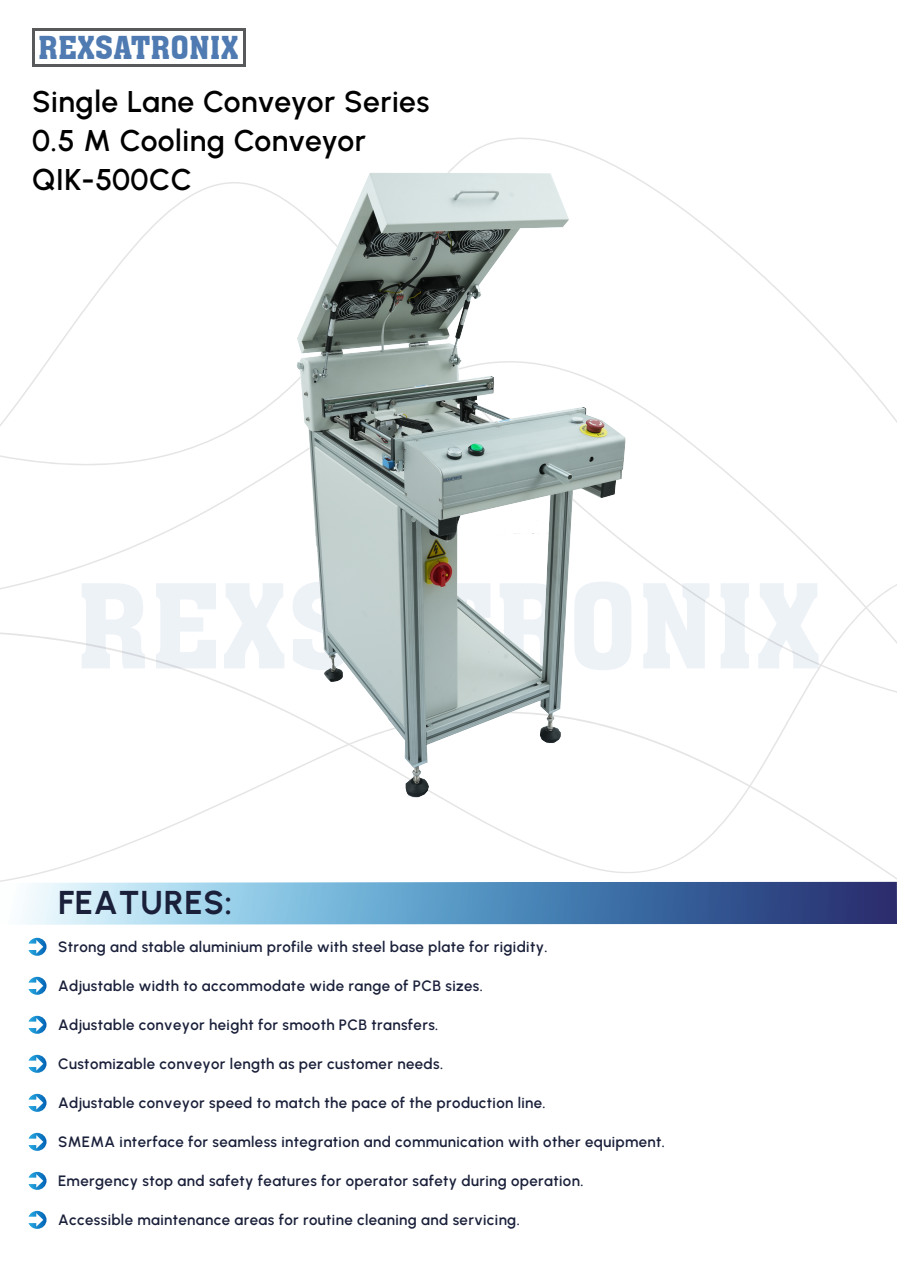
<style>
.page{position:relative;width:897px;height:1264px;background:#fff}
.page>*{position:absolute;margin:0;border:0;box-sizing:border-box;transform-origin:0 0}
.t1{font:700 33px "Urbanist";letter-spacing:.025em;color:#1a203a}
.t2{font:30.9px "Aachen BT";color:#4f7bb2}
.t3{font:600 30px/39px "Urbanist";letter-spacing:.015em;color:#000}
.t4{font:600 15px "Urbanist";letter-spacing:.025em;color:#1a203a}
</style>
<div class="page">
<svg style="left:0;top:354px;width:896px;height:228px"></svg>
<svg style="left:0;top:582px;width:896px;height:298px"></svg>
<svg style="left:0;top:881px;width:896px;height:44px;background:#749dc3"></svg>
<div style="left:32px;top:28px;width:213px;height:39px;background:#58595b"></div>
<div style="left:35px;top:31px;width:207px;height:33px;background:#fff"></div>
<img style="left:189px;top:137px;width:518px;height:726px">
<svg style="left:28px;top:938px;width:18px;height:18px"></svg>
<svg style="left:28px;top:977px;width:18px;height:18px"></svg>
<svg style="left:28px;top:1016px;width:18px;height:18px"></svg>
<svg style="left:28px;top:1055px;width:18px;height:18px"></svg>
<svg style="left:28px;top:1094px;width:18px;height:18px"></svg>
<svg style="left:28px;top:1133px;width:18px;height:18px"></svg>
<svg style="left:28px;top:1172px;width:18px;height:18px"></svg>
<svg style="left:28px;top:1211px;width:18px;height:18px"></svg>
<h2 class="t2" style="left:38px;top:28px;width:202px">REXSATRONIX</h2>
<h3 class="t3" style="left:32px;top:81px;width:399px">Single Lane Conveyor Series<br>0.5 M Cooling Conveyor<br>QIK-500CC</h3>
<h1 class="t1" style="left:58px;top:881px;width:176px">FEATURES:</h1>
<p class="t4" style="left:58px;top:937px;width:491px">Strong and stable aluminium profile with steel base plate for rigidity.</p>
<p class="t4" style="left:58px;top:976px;width:426px">Adjustable width to accommodate wide range of PCB sizes.</p>
<p class="t4" style="left:58px;top:1015px;width:382px">Adjustable conveyor height for smooth PCB transfers.</p>
<p class="t4" style="left:58px;top:1054px;width:386px">Customizable conveyor length as per customer needs.</p>
<p class="t4" style="left:58px;top:1093px;width:489px">Adjustable conveyor speed to match the pace of the production line.</p>
<p class="t4" style="left:58px;top:1132px;width:608px">SMEMA interface for seamless integration and communication with other equipment.</p>
<p class="t4" style="left:58px;top:1171px;width:527px">Emergency stop and safety features for operator safety during operation.</p>
<p class="t4" style="left:58px;top:1210px;width:463px">Accessible maintenance areas for routine cleaning and servicing.</p>
</div>
